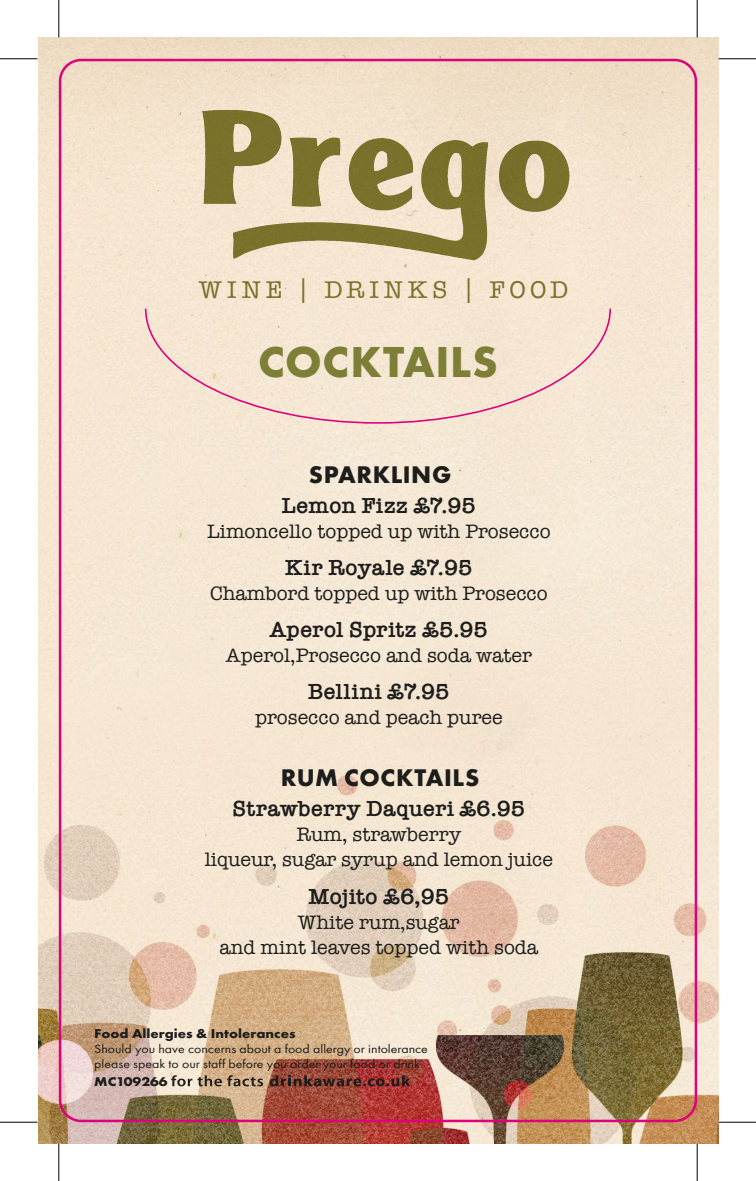
<style>
.page{position:relative;width:756px;height:1181px;background:#fff}
.page>*{position:absolute;margin:0;border:0;box-sizing:border-box;transform-origin:0 0}
.t1{font:700 45px "Futura PT";letter-spacing:.015em;color:#7e7f36}
.t2{font:700 25px "Futura PT";letter-spacing:.02em;color:#1d1d1b}
.t3{font:25px "American Typewriter";letter-spacing:.2em;color:#7e7f36}
.t4{font:600 22.5px "American Typewriter";letter-spacing:.01em;color:#1d1d1b}
.t5{font:600 22.5px "American Typewriter";letter-spacing:.04em;color:#1d1d1b}
.t6{font:20px/25px "American Typewriter";color:#1d1d1b;text-align:center}
.t7{font:700 13.25px "Futura PT";color:#1d1d1b;scale:1.11 1}
.t8{font:12.5px/15px "Futura PT";color:#1d1d1b;scale:1.11 1}
.s1{font-size:24.75px}
</style>
<div class="page">
<img style="left:38px;top:38px;width:680px;height:1105px">
<img style="left:202px;top:110px;width:80px;height:94px">
<svg style="left:270px;top:1074px;width:140px;height:12px"></svg>
<svg style="left:171px;top:1075px;width:92px;height:11px"></svg>
<div style="left:144px;top:307px;width:467px;height:117px;background:#f5e7d3"></div>
<hr style="left:0;top:58px;width:38px;height:1px;background:#000">
<hr style="left:718px;top:58px;width:37px;height:1px;background:#000">
<hr style="left:0;top:1121px;width:38px;height:1px;background:#000">
<hr style="left:718px;top:1121px;width:37px;height:1px;background:#000">
<hr style="left:58px;top:0;width:1px;height:38px;background:#000">
<hr style="left:58px;top:1143px;width:1px;height:38px;background:#000">
<hr style="left:696px;top:0;width:1px;height:38px;background:#000">
<hr style="left:696px;top:1143px;width:1px;height:38px;background:#000">
<p class="t3" style="left:199px;top:271px;width:371px">WINE | DRINKS | <span class="s1">FOOD</span></p>
<h1 class="t1" style="left:258px;top:333px;width:241px">COCKTAILS</h1>
<p class="t2" style="left:309px;top:458px;width:144px">SPARKLING</p>
<p class="t4" style="left:282px;top:488px;width:195px">Lemon Fizz £7.95</p>
<p class="t6" style="left:207px;top:518px;width:345px">Limoncello topped up with Prosecco</p>
<p class="t4" style="left:285px;top:550px;width:189px">Kir Royale £7.95</p>
<p class="t6" style="left:210px;top:580px;width:339px">Chambord topped up with Prosecco</p>
<p class="t4" style="left:270px;top:612px;width:219px">Aperol Spritz £5.95</p>
<p class="t6" style="left:226px;top:642px;width:307px">Aperol,Prosecco and soda water</p>
<p class="t5" style="left:308px;top:674px;width:143px">Bellini £7.95</p>
<p class="t6" style="left:255px;top:704px;width:249px">prosecco and peach puree</p>
<p class="t2" style="left:281px;top:762px;width:200px">RUM COCKTAILS</p>
<p class="t4" style="left:232px;top:791px;width:294px">Strawberry Daqueri £6.95</p>
<p class="t6" style="left:205px;top:821px;width:349px">Rum, strawberry<br>liqueur, sugar syrup and lemon juice</p>
<p class="t4" style="left:308px;top:879px;width:142px">Mojito £6,95</p>
<p class="t6" style="left:219px;top:908px;width:320px">White rum,sugar<br>and mint leaves topped with soda</p>
<p class="t7" style="left:94px;top:1025px;width:183px">Food Allergies &amp; Intolerances</p>
<p class="t8" style="left:94px;top:1041px;width:302px">Should you have concerns about a food allergy or intolerance please speak to our staff before you order your food or drink</p>
<p class="t7" style="left:94px;top:1073px;width:68px">MC109266</p>
</div>
